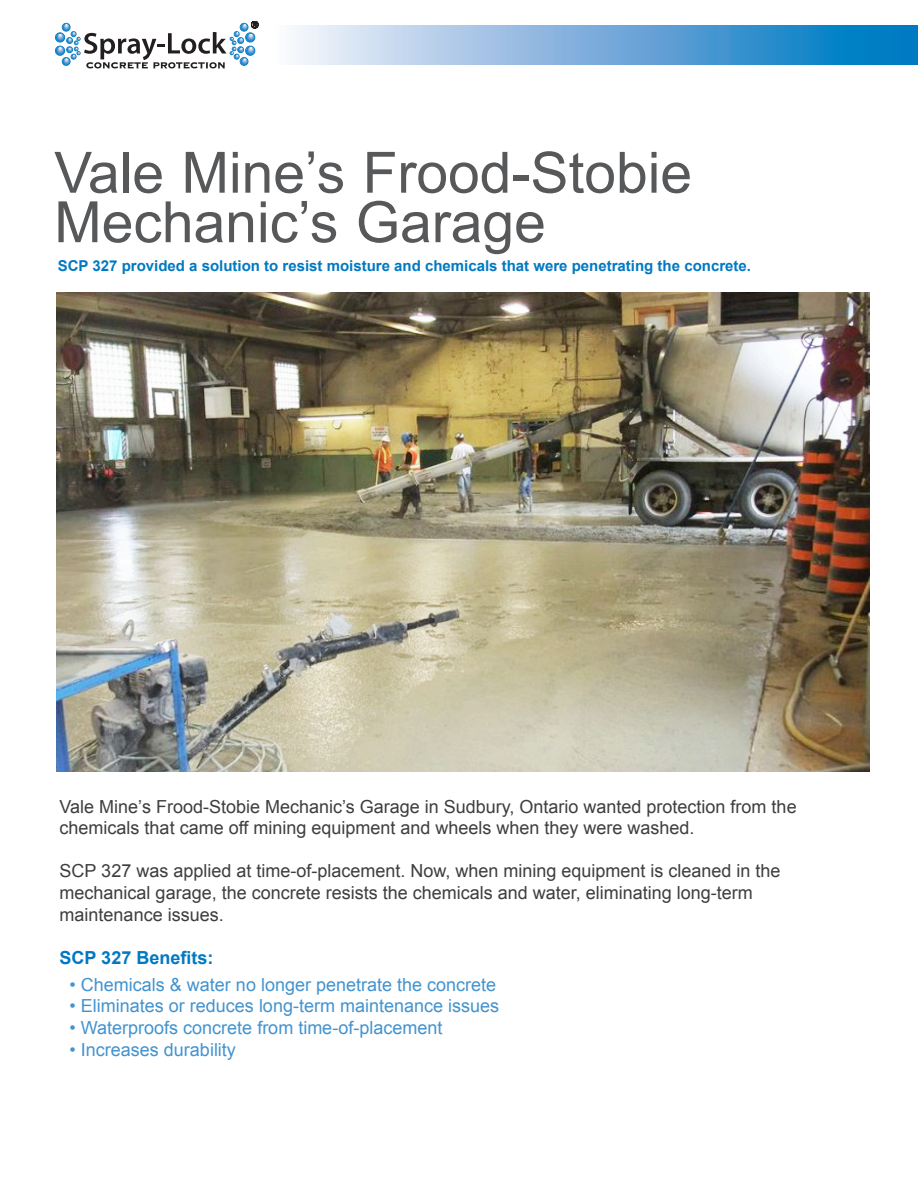
<style>
.page{position:relative;width:918px;height:1188px;background:#fff}
.page>*{position:absolute;margin:0;border:0;box-sizing:border-box;transform-origin:0 0}
.t1{font:57px/49.5px "Arial";color:#57585a}
.t2{font:18px/21.6px "Arial";color:#3e3e3f}
.t3{font:18px "Arial";color:#4393cf}
.t4{font:700 18px "Arial";color:#0079c2}
.t5{font:700 15px "Arial";color:#0079c2}
</style>
<div class="page">
<svg style="left:55px;top:21px;width:203px;height:48px"></svg>
<div style="left:271px;top:26px;width:647px;height:39px;background:linear-gradient(to right,#fff3fb,#006fbe)"></div>
<img style="left:57px;top:293px;width:812px;height:478px">
<p class="t1" style="left:54px;top:149px;width:639px">Vale Mine’s Frood-Stobie<br>Mechanic’s Garage</p>
<p class="t5" style="left:58px;top:256px;width:695px">SCP 327 provided a solution to resist moisture and chemicals that were penetrating the concrete.</p>
<p class="t2" style="left:60px;top:796px;width:739px">Vale Mine’s Frood-Stobie Mechanic’s Garage in Sudbury, Ontario wanted protection from the chemicals that came off mining equipment and wheels when they were washed.</p>
<p class="t2" style="left:60px;top:860px;width:723px">SCP 327 was applied at time-of-placement. Now, when mining equipment is cleaned in the mechanical garage, the concrete resists the chemicals and water, eliminating long-term</p>
<p class="t2" style="left:60px;top:904px;width:166px">maintenance issues.</p>
<p class="t4" style="left:60px;top:945px;width:155px">SCP 327 Benefits:</p>
<p class="t3" style="left:70px;top:973px;width:428px">• Chemicals &amp; water no longer penetrate the concrete</p>
<p class="t3" style="left:70px;top:994px;width:431px">• Eliminates or reduces long-term maintenance issues</p>
<p class="t3" style="left:70px;top:1016px;width:374px">• Waterproofs concrete from time-of-placement</p>
<p class="t3" style="left:70px;top:1037px;width:168px">• Increases durability</p>
</div>
